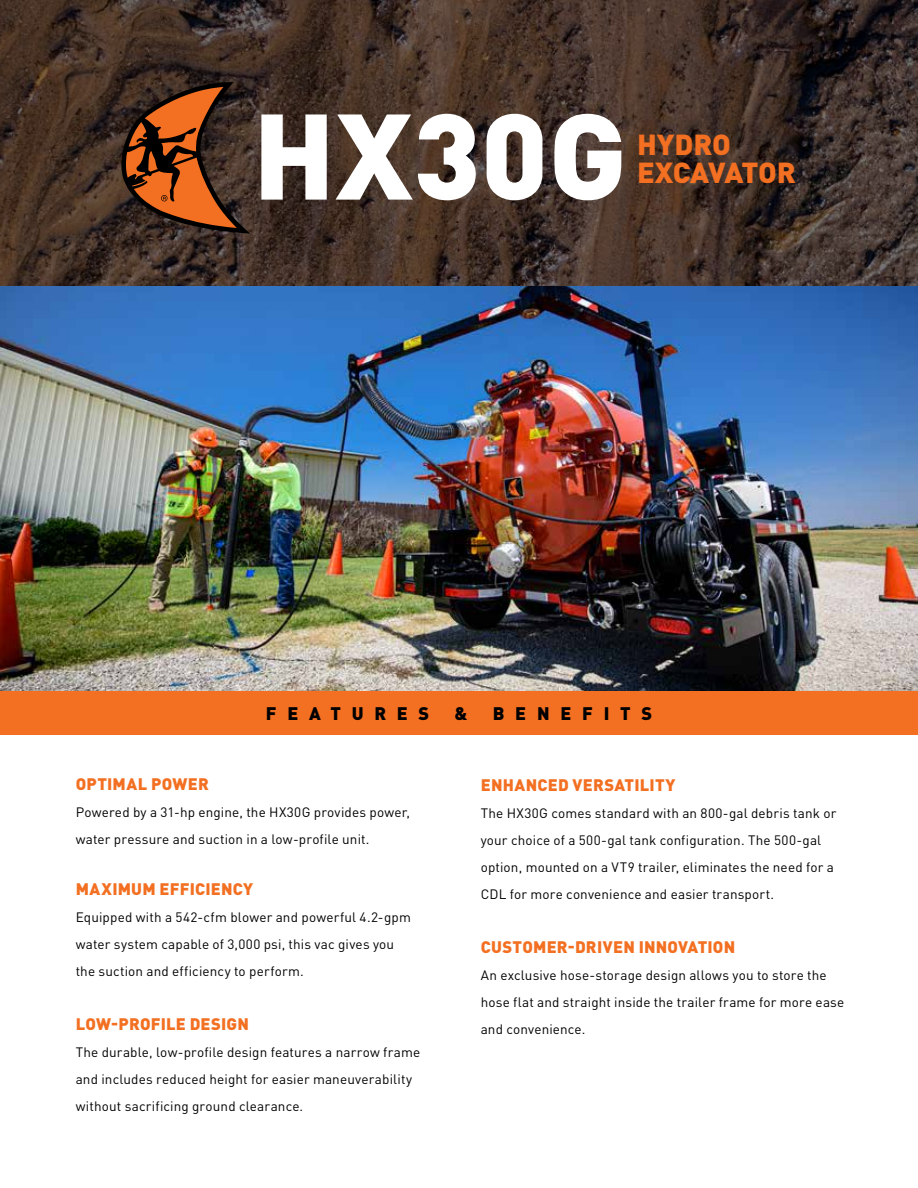
<style>
.page{position:relative;width:918px;height:1188px;background:#fff}
.page>*{position:absolute;margin:0;border:0;box-sizing:border-box;transform-origin:0 0}
.t1{font:900 119.55px "DIN Pro";color:#fff}
.t2{font:900 28.65px/28.7px "DIN Pro";letter-spacing:-.01em;color:#f36f21}
.t3{font:900 18px "DIN Pro";letter-spacing:.6em;color:#000}
.t4{font:900 16.5px "DIN Pro";letter-spacing:.01em;color:#f36f21}
.t5{font:13.5px/27px "DIN Pro";letter-spacing:.01em;color:#000}
</style>
<div class="page">
<svg style="left:0;top:0;width:918px;height:286px;background:#423028"></svg>
<img style="left:0;top:286px;width:918px;height:405px">
<svg style="left:121px;top:82px;width:129px;height:152px;background:#6d3a1d"></svg>
<div style="left:0;top:691px;width:918px;height:43px;background:#f36f21"></div>
<h1 class="t1" style="left:253px;top:54px;width:376px">HX30G</h1>
<h2 class="t2" style="left:637px;top:126px;width:161px">HYDRO<br>EXCAVATOR</h2>
<h3 class="t3" style="left:266px;top:698px;width:165px">FEATURES</h3>
<h3 class="t3" style="left:455px;top:698px;width:14px">&amp;</h3>
<h3 class="t3" style="left:493px;top:698px;width:161px">BENEFITS</h3>
<p class="t4" style="left:76px;top:770px;width:135px">OPTIMAL POWER</p>
<p class="t5" style="left:76px;top:798px;width:336px">Powered by a 31-hp engine, the HX30G provides power, water pressure and suction in a low-profile unit.</p>
<p class="t4" style="left:76px;top:875px;width:179px">MAXIMUM EFFICIENCY</p>
<p class="t5" style="left:76px;top:903px;width:337px">Equipped with a 542-cfm blower and powerful 4.2-gpm water system capable of 3,000 psi, this vac gives you the suction and efficiency to perform.</p>
<p class="t4" style="left:76px;top:1010px;width:175px">LOW-PROFILE DESIGN</p>
<p class="t5" style="left:76px;top:1038px;width:346px">The durable, low-profile design features a narrow frame and includes reduced height for easier maneuverability without sacrificing ground clearance.</p>
<p class="t4" style="left:481px;top:770px;width:196px">ENHANCED VERSATILITY</p>
<p class="t5" style="left:481px;top:798px;width:357px">The HX30G comes standard with an 800-gal debris tank or your choice of a 500-gal tank configuration. The 500-gal option, mounted on a VT9 trailer, eliminates the need for a CDL for more convenience and easier transport.</p>
<p class="t4" style="left:481px;top:932px;width:256px">CUSTOMER-DRIVEN INNOVATION</p>
<p class="t5" style="left:481px;top:960px;width:365px">An exclusive hose-storage design allows you to store the hose flat and straight inside the trailer frame for more ease and convenience.</p>
</div>
